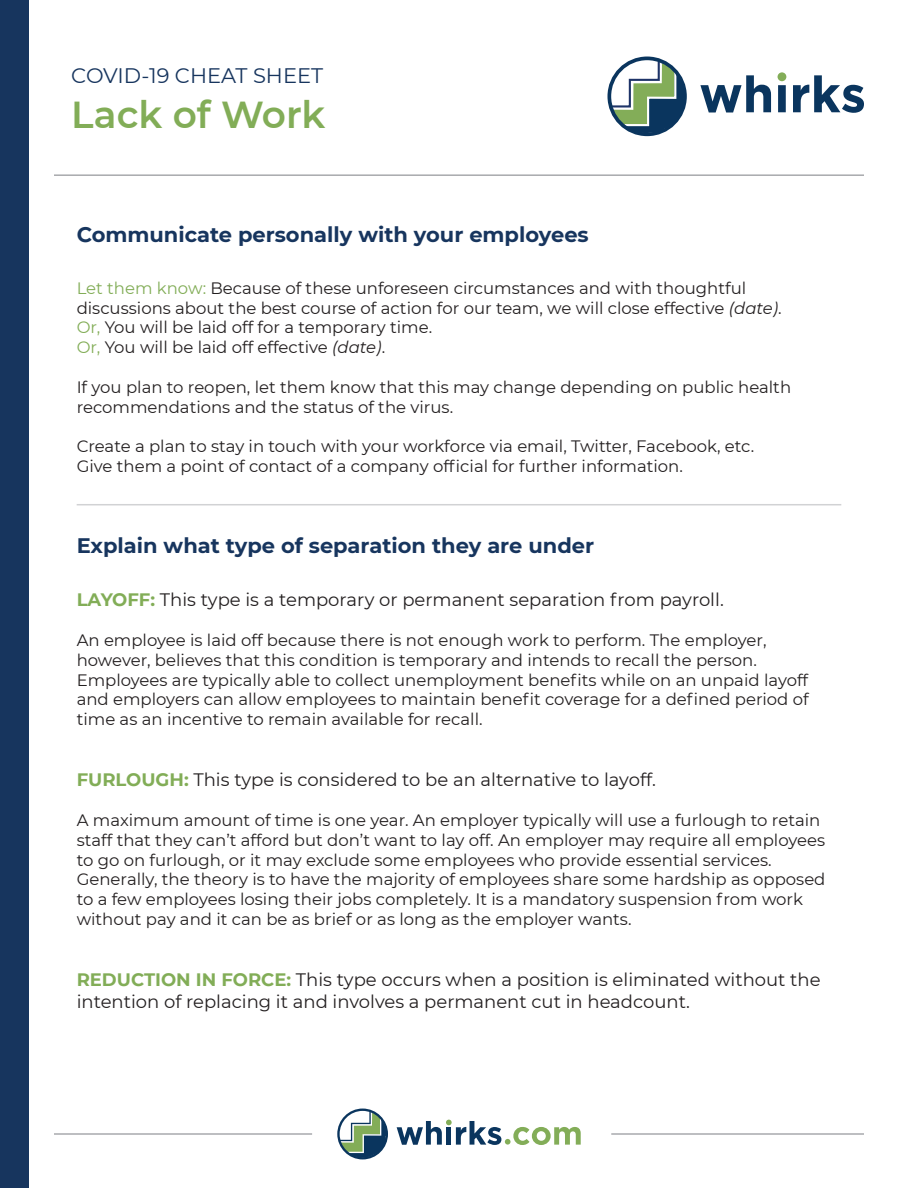
<style>
.page{position:relative;width:918px;height:1188px;background:#fff}
.page>*{position:absolute;margin:0;border:0;box-sizing:border-box;transform-origin:0 0}
.t1{font:600 37.5px "Montserrat";color:#82ad57}
.t2{font:700 21px "Montserrat";color:#17355e}
.t3{font:21px "Montserrat";color:#17355e}
.t4{font:18px/21.6px "Montserrat";color:#231f20}
.t5{font:16.5px/19.8px "Montserrat";color:#231f20}
.s1{color:#82ad57}
.s2{font-style:italic}
.s3{font-weight:700;color:#82ad57}
</style>
<div class="page">
<svg style="left:608px;top:57px;width:79px;height:78px"></svg>
<div style="left:608px;top:57px;width:79px;height:79px;border:4px solid #0a355e;border-radius:50%"></div>
<svg style="left:700px;top:75px;width:164px;height:38px"></svg>
<div style="left:778px;top:72px;width:8px;height:9px;background:#83ad58;border-radius:50%"></div>
<svg style="left:337px;top:1109px;width:51px;height:50px"></svg>
<svg style="left:397px;top:1120px;width:184px;height:25px"></svg>
<hr style="left:611px;top:1133px;width:253px;height:2px;background:#a8a9ad">
<hr style="left:54px;top:1133px;width:258px;height:2px;background:#a8a9ad">
<div style="left:0;top:0;width:28px;height:1188px;background:#17355e"></div>
<hr style="left:54px;top:174px;width:810px;height:2px;background:#a8a9ad">
<hr style="left:77px;top:504px;width:764px;height:1px;background:#d1d2d4">
<p class="t3" style="left:71px;top:61px;width:253px">COVID-19 CHEAT SHEET</p>
<p class="t1" style="left:71px;top:88px;width:256px">Lack of Work</p>
<p class="t2" style="left:77px;top:219px;width:514px">Communicate personally with your employees</p>
<p class="t5" style="left:77px;top:278px;width:707px"><span class="s1">Let them know:</span> Because of these unforeseen circumstances and with thoughtful discussions about the best course of action for our team, we will close effective <span class="s2">(date)</span>.</p>
<p class="t5" style="left:77px;top:317px;width:357px"><span class="s1">Or,</span> You will be laid off for a temporary time.</p>
<p class="t5" style="left:77px;top:337px;width:310px"><span class="s1">Or,</span> You will be laid off effective <span class="s2">(date)</span>.</p>
<p class="t5" style="left:77px;top:377px;width:716px">If you plan to reopen, let them know that this may change depending on public health recommendations and the status of the virus.</p>
<p class="t5" style="left:77px;top:436px;width:679px">Create a plan to stay in touch with your workforce via email, Twitter, Facebook, etc.</p>
<p class="t5" style="left:77px;top:456px;width:608px">Give them a point of contact of a company official for further information.</p>
<p class="t2" style="left:77px;top:531px;width:519px">Explain what type of separation they are under</p>
<p class="t4" style="left:77px;top:589px;width:649px"><span class="s3">LAYOFF:</span> This type is a temporary or permanent separation from payroll.</p>
<p class="t5" style="left:77px;top:630px;width:734px">An employee is laid off because there is not enough work to perform. The employer, however, believes that this condition is temporary and intends to recall the person.<br>Employees are typically able to collect unemployment benefits while on an unpaid layoff and employers can allow employees to maintain benefit coverage for a defined period of time as an incentive to remain available for recall.</p>
<p class="t4" style="left:77px;top:769px;width:581px"><span class="s3">FURLOUGH:</span> This type is considered to be an alternative to layoff.</p>
<p class="t5" style="left:77px;top:810px;width:750px">A maximum amount of time is one year. An employer typically will use a furlough to retain staff that they can’t afford but don’t want to lay off. An employer may require all employees to go on furlough, or it may exclude some employees who provide essential services.<br>Generally, the theory is to have the majority of employees share some hardship as opposed to a few employees losing their jobs completely. It is a mandatory suspension from work without pay and it can be as brief or as long as the employer wants.</p>
<p class="t4" style="left:77px;top:968px;width:746px"><span class="s3">REDUCTION IN FORCE:</span> This type occurs when a position is eliminated without the intention of replacing it and involves a permanent cut in headcount.</p>
</div>
